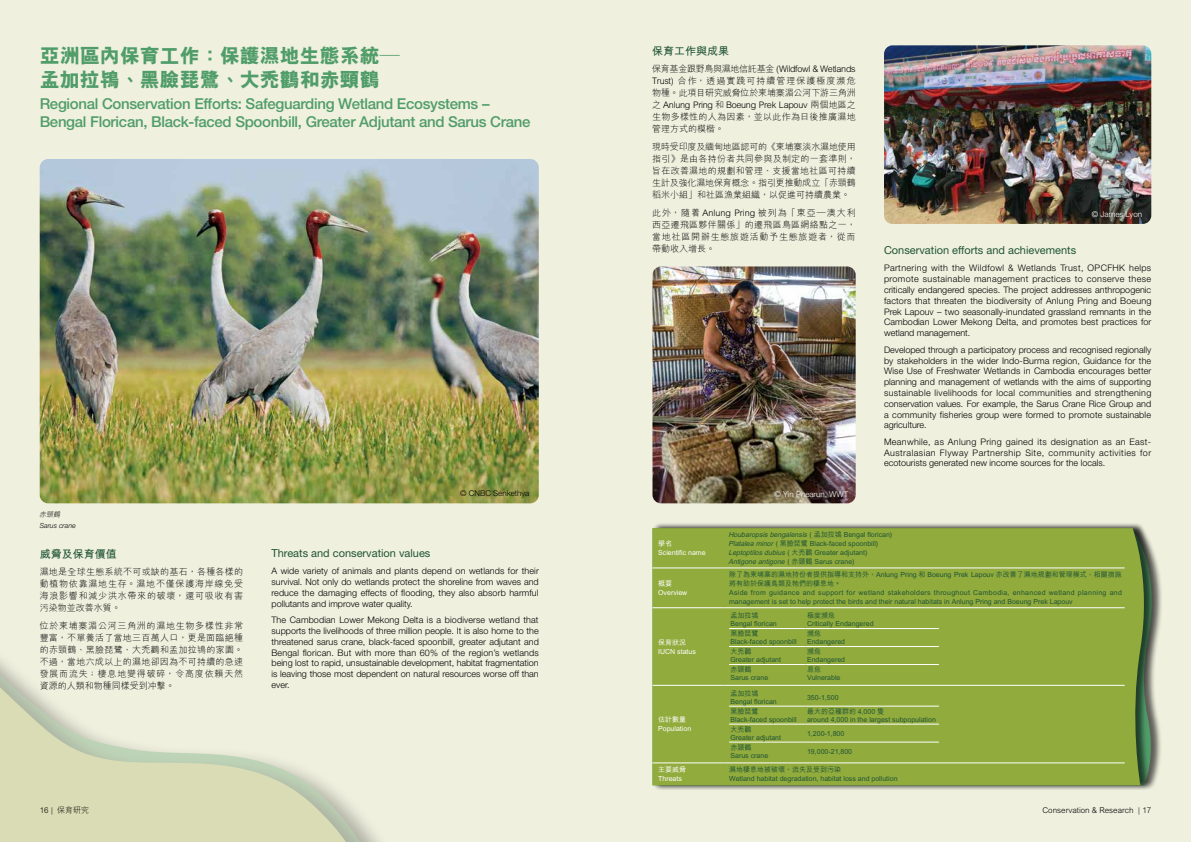
<style>
.page{position:relative;width:1191px;height:842px;background:#eff0de}
.page>*{position:absolute;margin:0;border:0;box-sizing:border-box;transform-origin:0 0}
.t1{font:800 20px/24px "M Hei HK";color:#509d69}
.t2{font:500 15px/18px "Helvetica Neue LT Std";letter-spacing:-.02em;color:#509d69}
.t3{font:11px "Helvetica Neue LT Std";color:#215535}
.t4{font:700 11px "M Hei HK";color:#215535}
.t5{font:300 9px/10.8px "Helvetica Neue LT Std";color:#000;text-align:justify}
.t6{font:300 9px/12px "M Hei HK";letter-spacing:.03em;color:#000;text-align:justify}
.t7{font:300 8px "M Hei HK";color:#000}
.t8{font:300 8px "Helvetica Neue LT Std";color:#fff}
.t9{font:300 8px "Helvetica Neue LT Std";color:#000}
.t10{font:500 7px/8px "M Hei HK";color:#215535}
.t11{font:500 7px/9px "M Hei HK";color:#fff}
.t12{font:italic 300 7px "Helvetica Neue LT Std";color:#000}
.t13{font:italic 300 7px "M Hei HK";color:#000}
.s1{font-style:italic}
</style>
<div class="page">
<svg style="left:0;top:659px;width:380px;height:183px"></svg>
<img style="left:40px;top:159px;width:499px;height:344px">
<div style="left:653px;top:523px;width:502px;height:268px;background:#000;opacity:.6"></div>
<div style="left:652px;top:528px;width:499px;height:257px;background:#91ab3d"></div>
<hr style="left:652px;top:568px;width:71px;height:1px;background:#fff">
<hr style="left:723px;top:568px;width:401px;height:1px;background:#fff">
<hr style="left:652px;top:607px;width:71px;height:1px;background:#fff">
<hr style="left:723px;top:607px;width:401px;height:1px;background:#fff">
<hr style="left:652px;top:685px;width:71px;height:1px;background:#fff">
<hr style="left:723px;top:685px;width:401px;height:1px;background:#fff">
<hr style="left:652px;top:763px;width:71px;height:1px;background:#fff">
<hr style="left:723px;top:763px;width:401px;height:1px;background:#fff">
<hr style="left:729px;top:628px;width:76px;height:1px;background:#fff">
<hr style="left:805px;top:628px;width:134px;height:1px;background:#fff">
<hr style="left:729px;top:646px;width:76px;height:1px;background:#fff">
<hr style="left:805px;top:646px;width:134px;height:1px;background:#fff">
<hr style="left:729px;top:664px;width:76px;height:1px;background:#fff">
<hr style="left:805px;top:664px;width:134px;height:1px;background:#fff">
<hr style="left:729px;top:706px;width:76px;height:1px;background:#fff">
<hr style="left:805px;top:706px;width:134px;height:1px;background:#fff">
<hr style="left:729px;top:724px;width:76px;height:1px;background:#fff">
<hr style="left:805px;top:724px;width:134px;height:1px;background:#fff">
<hr style="left:729px;top:742px;width:76px;height:1px;background:#fff">
<hr style="left:805px;top:742px;width:134px;height:1px;background:#fff">
<img style="left:652px;top:266px;width:203px;height:237px">
<img style="left:884px;top:45px;width:267px;height:179px">
<h1 class="t1" style="left:40px;top:44px;width:361px">亞洲區內保育工作：保護濕地生態系統—孟加拉鴇、黑臉琵鷺、大禿鸛和赤頸鶴</h1>
<h2 class="t2" style="left:40px;top:94px;width:492px">Regional Conservation Efforts: Safeguarding Wetland Ecosystems –<br>Bengal Florican, Black-faced Spoonbill, Greater Adjutant and Sarus Crane</h2>
<p class="t4" style="left:652px;top:43px;width:78px">保育工作與成果</p>
<p class="t6" style="left:652px;top:63px;width:205px">保育基金跟野鳥與濕地信託基金 (Wildfowl &amp; Wetlands Trust) 合作，透過實踐可持續管理保護極度瀕危物種。此項目研究威脅位於柬埔寨湄公河下游三角洲之 Anlung Pring 和 Boeung Prek Lapouv 兩個地區之生物多樣性的人為因素，並以此作為日後推廣濕地管理方式的模楷。</p>
<p class="t6" style="left:652px;top:140px;width:205px">現時受印度及緬甸地區認可的《柬埔寨淡水濕地使用指引》是由各持份者共同參與及制定的一套準則，旨在改善濕地的規劃和管理、支援當地社區可持續生計及強化濕地保育概念。指引更推動成立「赤頸鶴稻米小組」和社區漁業組織，以促進可持續農業。</p>
<p class="t6" style="left:652px;top:206px;width:205px">此外，隨着 Anlung Pring 被列為「東亞—澳大利西亞遷飛區夥伴關係」的遷飛區鳥區網絡點之一，當地社區開辦生態旅遊活動予生態旅遊者，從而帶動收入增長。</p>
<p class="t13" style="left:39px;top:509px;width:24px">赤頸鶴</p>
<p class="t12" style="left:40px;top:521px;width:38px">Sarus crane</p>
<p class="t9" style="left:460px;top:488px;width:71px">© CNBC Senkethya</p>
<p class="t8" style="left:774px;top:489px;width:75px">© Yin Phearun, WWT</p>
<p class="t8" style="left:1092px;top:209px;width:52px">© James Lyon</p>
<p class="t3" style="left:884px;top:244px;width:194px">Conservation efforts and achievements</p>
<p class="t5" style="left:884px;top:263px;width:269px">Partnering with the Wildfowl &amp; Wetlands Trust, OPCFHK helps promote sustainable management practices to conserve these critically endangered species. The project addresses anthropogenic factors that threaten the biodiversity of Anlung Pring and Boeung Prek Lapouv – two seasonally-inundated grassland remnants in the Cambodian Lower Mekong Delta, and promotes best practices for wetland management.</p>
<p class="t5" style="left:884px;top:344px;width:269px">Developed through a participatory process and recognised regionally by stakeholders in the wider Indo-Burma region, Guidance for the Wise Use of Freshwater Wetlands in Cambodia encourages better planning and management of wetlands with the aims of supporting sustainable livelihoods for local communities and strengthening conservation values. For example, the Sarus Crane Rice Group and a community fisheries group were formed to promote sustainable agriculture.</p>
<p class="t5" style="left:884px;top:436px;width:269px">Meanwhile, as Anlung Pring gained its designation as an East-Australasian Flyway Partnership Site, community activities for ecotourists generated new income sources for the locals.</p>
<p class="t4" style="left:40px;top:546px;width:78px">威脅及保育價值</p>
<p class="t6" style="left:40px;top:565px;width:205px">濕地是全球生態系統不可或缺的基石，各種各樣的動植物依靠濕地生存。濕地不僅保護海岸線免受海浪影響和減少洪水帶來的破壞，還可吸收有害污染物並改善水質。</p>
<p class="t6" style="left:40px;top:619px;width:205px">位於柬埔寨湄公河三角洲的濕地生物多樣性非常豐富，不單養活了當地三百萬人口，更是面臨絕種的赤頸鶴、黑臉琵鷺、大禿鸛和孟加拉鴇的家園。不過，當地六成以上的濕地卻因為不可持續的急速發展而流失；棲息地變得破碎，令高度依賴天然資源的人類和物種同樣受到冲擊。</p>
<p class="t3" style="left:271px;top:546px;width:160px">Threats and conservation values</p>
<p class="t5" style="left:271px;top:565px;width:269px">A wide variety of animals and plants depend on wetlands for their survival. Not only do wetlands protect the shoreline from waves and reduce the damaging effects of flooding, they also absorb harmful pollutants and improve water quality.</p>
<p class="t5" style="left:271px;top:614px;width:269px">The Cambodian Lower Mekong Delta is a biodiverse wetland that supports the livelihoods of three million people. It is also home to the threatened sarus crane, black-faced spoonbill, greater adjutant and Bengal florican. But with more than 60% of the region’s wetlands being lost to rapid, unsustainable development, habitat fragmentation is leaving those most dependent on natural resources worse off than ever.</p>
<p class="t11" style="left:658px;top:539px;width:49px">學名<br>Scientific name</p>
<p class="t10" style="left:728px;top:530px;width:165px;line-height:9px"><span class="s1">Houbaropsisbengalensis</span> ( 孟加拉鴇 B e n g a l f l o r i c a n )<br><span class="s1">Plataleaminor</span> ( 黑臉琵鷺 Black-faced spoonbill)<br><span class="s1">Leptoptilosdubius</span> ( 大禿鸛 Greater adjutant)<br><span class="s1">Antigoneantigone</span> ( 赤頸鶴 S a r u s c r a n e )</p>
<p class="t11" style="left:658px;top:578px;width:31px">概要<br>Overview</p>
<p class="t10" style="left:729px;top:569px;width:394px;line-height:9px">除了為柬埔寨的濕地持份者提供指導和支持外，Anlung Pring 和 Boeung Prek Lapouv 亦改善了濕地規劃和管理模式，相關措施將有助於保護鳥類及牠們的棲息地。<br>Aside from guidance and support for wetland stakeholders throughout Cambodia, enhanced wetland planning and management is set to help protect the birds and their natural habitats in Anlung Pring and Boeung Prek Lapouv</p>
<p class="t11" style="left:658px;top:637px;width:39px">保育狀況<br>IUCN status</p>
<p class="t10" style="left:730px;top:611px;width:48px">孟加拉鴇<br>Bengal florican</p>
<p class="t10" style="left:807px;top:611px;width:68px">極度瀕危<br>Critically Endangered</p>
<p class="t10" style="left:730px;top:629px;width:68px">黑臉琵鷺<br>Black-faced spoonbill</p>
<p class="t10" style="left:807px;top:629px;width:40px">瀕危<br>Endangered</p>
<p class="t10" style="left:730px;top:647px;width:52px">大禿鸛<br>Greater adjutant</p>
<p class="t10" style="left:807px;top:647px;width:40px">瀕危<br>Endangered</p>
<p class="t10" style="left:730px;top:665px;width:39px">赤頸鶴<br>Sarus crane</p>
<p class="t10" style="left:807px;top:665px;width:35px">易危<br>Vulnerable</p>
<p class="t11" style="left:658px;top:715px;width:35px">估計數量<br>Population</p>
<p class="t10" style="left:730px;top:689px;width:48px">孟加拉鴇<br>Bengal florican</p>
<p class="t10" style="left:807px;top:693px;width:33px">350-1,500</p>
<p class="t10" style="left:730px;top:707px;width:68px">黑臉琵鷺<br>Black-faced spoonbill</p>
<p class="t10" style="left:807px;top:707px;width:130px">最大的亞種群約 4,000 隻<br>around 4,000 in the largest subpopulation</p>
<p class="t10" style="left:730px;top:725px;width:52px">大禿鸛<br>Greater adjutant</p>
<p class="t10" style="left:807px;top:729px;width:39px">1,200-1,800</p>
<p class="t10" style="left:730px;top:743px;width:39px">赤頸鶴<br>Sarus crane</p>
<p class="t10" style="left:807px;top:747px;width:47px">19,000-21,800</p>
<p class="t11" style="left:658px;top:764px;width:29px">主要威脅<br>Threats</p>
<p class="t10" style="left:729px;top:764px;width:170px;line-height:9px">濕地棲息地被破壞、流失及受到污染<br>Wetland habitat degradation, habitat loss and pollution</p>
<p class="t7" style="left:40px;top:804px;width:51px">16 | 保育研究</p>
<p class="t7" style="left:1042px;top:804px;width:110px">Conservation &amp; Research | 17</p>
</div>
